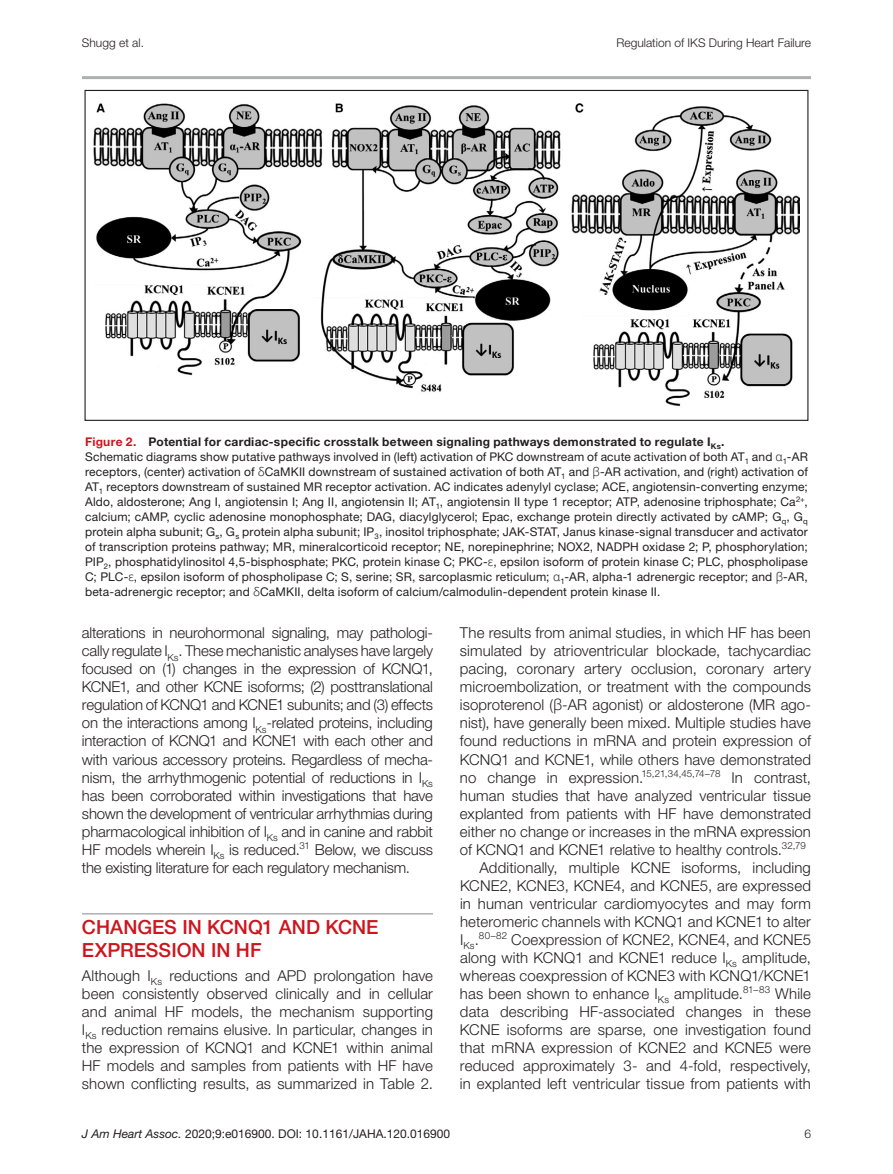
<style>
.page{position:relative;width:893px;height:1174px;background:#fff}
.page>*{position:absolute;margin:0;border:0;box-sizing:border-box;transform-origin:0 0}
.t1{font:500 19.5px/22.5px "Helvetica Neue LT Std";color:#cd151d}
.t2{font:300 15px/18px "Helvetica Neue LT Std";letter-spacing:.005em;color:#231f20;text-align:justify}
.t3{font:12px/15px "Helvetica Neue LT Std";letter-spacing:.01em;color:#231f20}
.t4{font:300 12px "Helvetica Neue LT Std";color:#231f20}
.s1{font-weight:700;color:#cd151d}
.s2{font-weight:700}
.s3{font-family:"Noto Sans";font-weight:300}
.s4{font-family:"Noto Sans"}
.s5{font-style:italic}
</style>
<div class="page">
<hr style="left:82px;top:913px;width:351px;height:1px;background:#aeafb3">
<img style="left:94px;top:103px;width:705px;height:304px">
<hr style="left:82px;top:76px;width:729px;height:3px;background:#aeafb3">
<p class="t4" style="left:82px;top:35px;width:64px">Shugg et al.</p>
<p class="t4" style="left:616px;top:35px;width:196px">Regulation of IKS During Heart Failure</p>
<p class="t3" style="left:85px;top:434px;width:724px"><span class="s1">Figure 2.</span> <span class="s2">Potential for cardiac-specific crosstalk between signaling pathways demonstrated to regulate I</span><sub>Ks</sub><span class="s2">.<br></span>Schematic diagrams show putative pathways involved in (left) activation of PKC downstream of acute activation of both AT<sub>1</sub> and <span class="s3">α</span><sub>1</sub>-AR receptors, (center) activation of <span class="s3">δ</span>CaMKII downstream of sustained activation of both AT<sub>1</sub> and <span class="s3">β</span>-AR activation, and (right) activation of AT<sub>1</sub> receptors downstream of sustained MR receptor activation. AC indicates adenylyl cyclase; ACE, angiotensin-converting enzyme; Aldo, aldosterone; Ang I, angiotensin I; Ang II, angiotensin II; AT<sub>1</sub>, angiotensin II type 1 receptor; ATP, adenosine triphosphate; Ca<sup>2+</sup>, calcium; cAMP, cyclic adenosine monophosphate; DAG, diacylglycerol; Epac, exchange protein directly activated by cAMP; G<sub>q</sub>, G<sub>q </sub>protein alpha subunit; G<sub>s</sub>, G<sub>s</sub> protein alpha subunit; IP<sub>3</sub>, inositol triphosphate; JAK-STAT, Janus kinase-signal transducer and activator of transcription proteins pathway; MR, mineralcorticoid receptor; NE, norepinephrine; NOX2, NADPH oxidase 2; P, phosphorylation; PIP<sub>2</sub>, phosphatidylinositol 4,5-bisphosphate; PKC, protein kinase C; PKC-<span class="s3">ε</span>, epsilon isoform of protein kinase C; PLC, phospholipase C; PLC-<span class="s3">ε</span>, epsilon isoform of phospholipase C; S, serine; SR, sarcoplasmic reticulum; <span class="s3">α</span><sub>1</sub>-AR, alpha-1 adrenergic receptor; and <span class="s3">β</span>-AR, beta-adrenergic receptor; and <span class="s3">δ</span>CaMKII, delta isoform of calcium/calmodulin-dependent protein kinase II.</p>
<p class="t2" style="left:82px;top:624px;width:353px">alterations in neurohormonal signaling, may pathologi&shy;cally regulate I<sub>Ks</sub>. These mechanistic analyses have largely focused on (1) changes in the expression of KCNQ1, KCNE1, and other KCNE isoforms; (2) posttranslational regulation of KCNQ1 and KCNE1 subunits; and (3) effects on the interactions among I<sub>Ks</sub>-related proteins, including interaction of KCNQ1 and KCNE1 with each other and with various accessory proteins. Regardless of mecha&shy;nism, the arrhythmogenic potential of reductions in I<sub>Ks </sub>has been corroborated within investigations that have shown the development of ventricular arrhythmias during pharmacological inhibition of I<sub>Ks</sub> and in canine and rabbit HF models wherein I<sub>Ks</sub> is reduced.<sup>31</sup> Below, we discuss the existing literature for each regulatory mechanism.</p>
<h1 class="t1" style="left:82px;top:915px;width:298px">CHANGES IN KCNQ1 AND KCNE<br>EXPRESSION IN HF</h1>
<p class="t2" style="left:82px;top:966px;width:353px">Although I<sub>Ks</sub> reductions and APD prolongation have been consistently observed clinically and in cellular and animal HF models, the mechanism supporting I<sub>Ks</sub> reduction remains elusive. In particular, changes in the expression of KCNQ1 and KCNE1 within animal HF models and samples from patients with HF have shown conflicting results, as summarized in Table 2.</p>
<p class="t2" style="left:460px;top:624px;width:352px">The results from animal studies, in which HF has been</p>
<p class="t2" style="left:460px;top:642px;width:352px">simulated by atrioventricular blockade, tachycardiac</p>
<p class="t2" style="left:460px;top:660px;width:353px">pacing, coronary artery occlusion, coronary artery</p>
<p class="t2" style="left:460px;top:678px;width:352px">microembolization, or treatment with the compounds</p>
<p class="t2" style="left:460px;top:696px;width:352px">isoproterenol (<span class="s4">β</span>-AR agonist) or aldosterone (MR ago-</p>
<p class="t2" style="left:460px;top:714px;width:352px">nist), have generally been mixed. Multiple studies have</p>
<p class="t2" style="left:460px;top:732px;width:352px">found reductions in mRNA and protein expression of</p>
<p class="t2" style="left:460px;top:750px;width:352px">KCNQ1 and KCNE1, while others have demonstrated</p>
<p class="t2" style="left:460px;top:768px;width:353px">no change in expression.<sup>15,21,34,45,74–78</sup> In contrast,</p>
<p class="t2" style="left:460px;top:786px;width:352px">human studies that have analyzed ventricular tissue</p>
<p class="t2" style="left:460px;top:804px;width:353px">explanted from patients with HF have demonstrated</p>
<p class="t2" style="left:460px;top:822px;width:352px">either no change or increases in the mRNA expression</p>
<p class="t2" style="left:460px;top:840px;width:347px">of KCNQ1 and KCNE1 relative to healthy controls.<sup>32,79</sup></p>
<p class="t2" style="left:479px;top:858px;width:333px">Additionally, multiple KCNE isoforms, including</p>
<p class="t2" style="left:460px;top:876px;width:352px">KCNE2, KCNE3, KCNE4, and KCNE5, are expressed</p>
<p class="t2" style="left:460px;top:894px;width:352px">in human ventricular cardiomyocytes and may form</p>
<p class="t2" style="left:460px;top:912px;width:353px">heteromeric channels with KCNQ1 and KCNE1 to alter</p>
<p class="t2" style="left:460px;top:930px;width:352px">I<sub>Ks</sub>.<sup>80–82</sup> Coexpression of KCNE2, KCNE4, and KCNE5</p>
<p class="t2" style="left:460px;top:948px;width:352px">along with KCNQ1 and KCNE1 reduce I<sub>Ks</sub> amplitude,</p>
<p class="t2" style="left:460px;top:966px;width:352px">whereas coexpression of KCNE3 with KCNQ1/KCNE1</p>
<p class="t2" style="left:460px;top:984px;width:352px">has been shown to enhance I<sub>Ks</sub> amplitude.<sup>81–83</sup> While</p>
<p class="t2" style="left:460px;top:1002px;width:352px">data describing HF-associated changes in these</p>
<p class="t2" style="left:460px;top:1020px;width:352px">KCNE isoforms are sparse, one investigation found</p>
<p class="t2" style="left:460px;top:1038px;width:353px">that mRNA expression of KCNE2 and KCNE5 were</p>
<p class="t2" style="left:460px;top:1056px;width:352px">reduced approximately 3- and 4-fold, respectively,</p>
<p class="t2" style="left:460px;top:1074px;width:353px">in explanted left ventricular tissue from patients with</p>
<p class="t3" style="left:82px;top:1126px;width:370px"><span class="s5">J Am Heart Assoc.</span> 2020;9:e016900. DOI: 10.1161/JAHA.120.016900</p>
<p class="t4" style="left:804px;top:1126px;width:8px">6</p>
</div>
